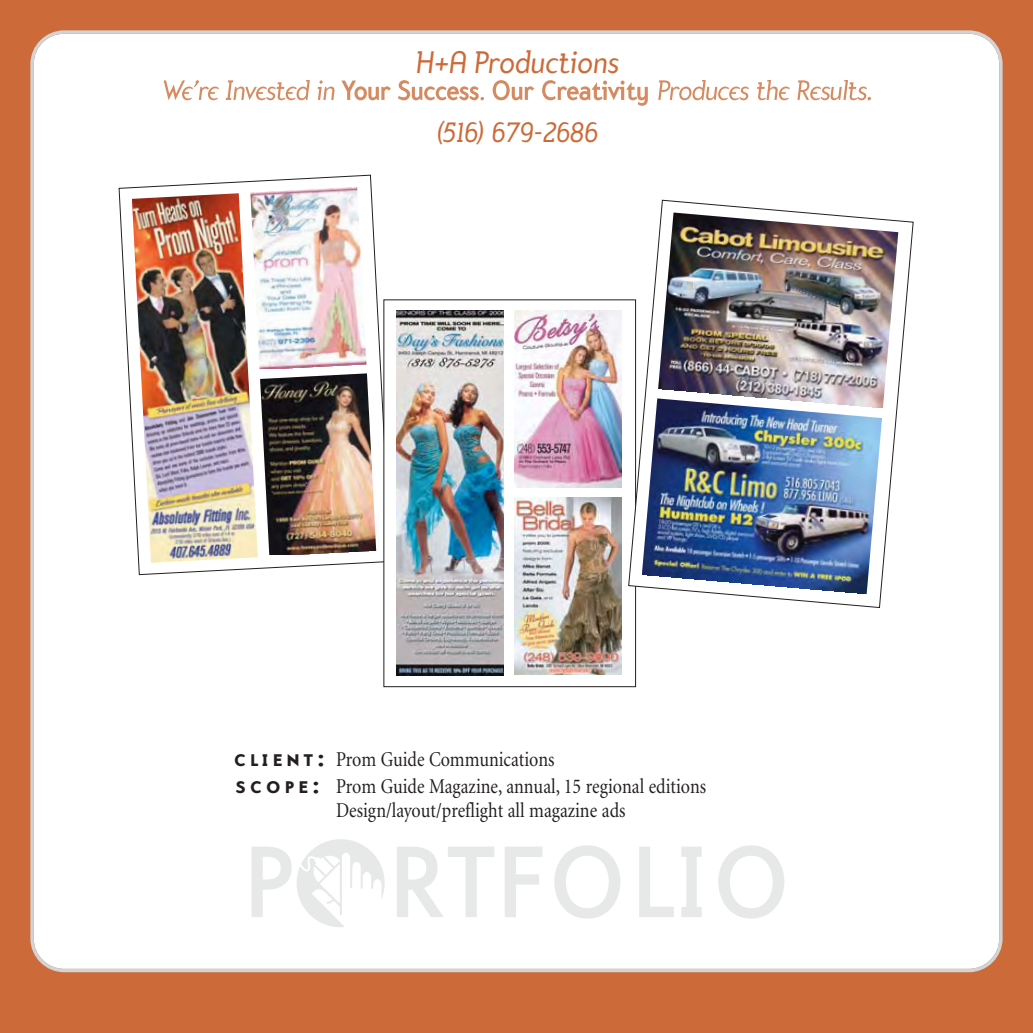
<style>
.page{position:relative;width:1033px;height:1033px;background:#cc6a39}
.page>*{position:absolute;margin:0;border:0;box-sizing:border-box;transform-origin:0 0}
.t1{font:162px "Mercury Small Caps";color:#e7e8e8}
.t2{font:italic 33.75px "Mercury Alternative";letter-spacing:-.025em;color:#cc6a39}
.t3{font:italic 30.38px "Mercury Alternative";letter-spacing:-.05em;color:#cc6a39}
.t4{font:21.15px/27.4px "Minion";color:#231f20;scale:.85 1}
.s1{font-family:"Mercury Bold Small Caps";font-size:27px}
</style>
<div class="page">
<div style="left:30px;top:30px;width:972px;height:942px;background:#fff"></div>
<svg style="left:297px;top:839px;width:88px;height:88px;background:#f5f5f5"></svg>
<svg style="left:164px;top:80px;width:170px;height:20px;background:#f4e0d6"></svg>
<svg style="left:341px;top:80px;width:143px;height:20px;background:#f1d8ca"></svg>
<svg style="left:493px;top:80px;width:155px;height:26px;background:#f3ded3"></svg>
<svg style="left:658px;top:80px;width:184px;height:20px;background:#f3dfd4"></svg>
<img style="left:118px;top:174px;width:273px;height:401px">
<div style="left:384px;top:300px;width:251px;height:387px;background:#fff"></div>
<img style="left:396px;top:311px;width:107px;height:364px">
<img style="left:515px;top:497px;width:107px;height:177px">
<img style="left:515px;top:311px;width:107px;height:176px">
<img style="left:628px;top:199px;width:286px;height:409px">
<h2 class="t2" style="left:414px;top:50px;width:206px">H+A Productions</h2>
<h3 class="t3" style="left:435px;top:122px;width:164px">(516) 679-2686</h3>
<p class="t4" style="left:233px;top:747px;width:557px"><span class="s1">client:</span> Prom Guide Communications<br><span class="s1">scope:</span> Prom Guide Magazine, annual, 15 regional editions</p>
<p class="t4" style="left:336px;top:798px;width:342px">Design/layout/preflight all magazine ads</p>
<h1 class="t1" style="left:241px;top:766px;width:553px">p rtfolio</h1>
</div>
